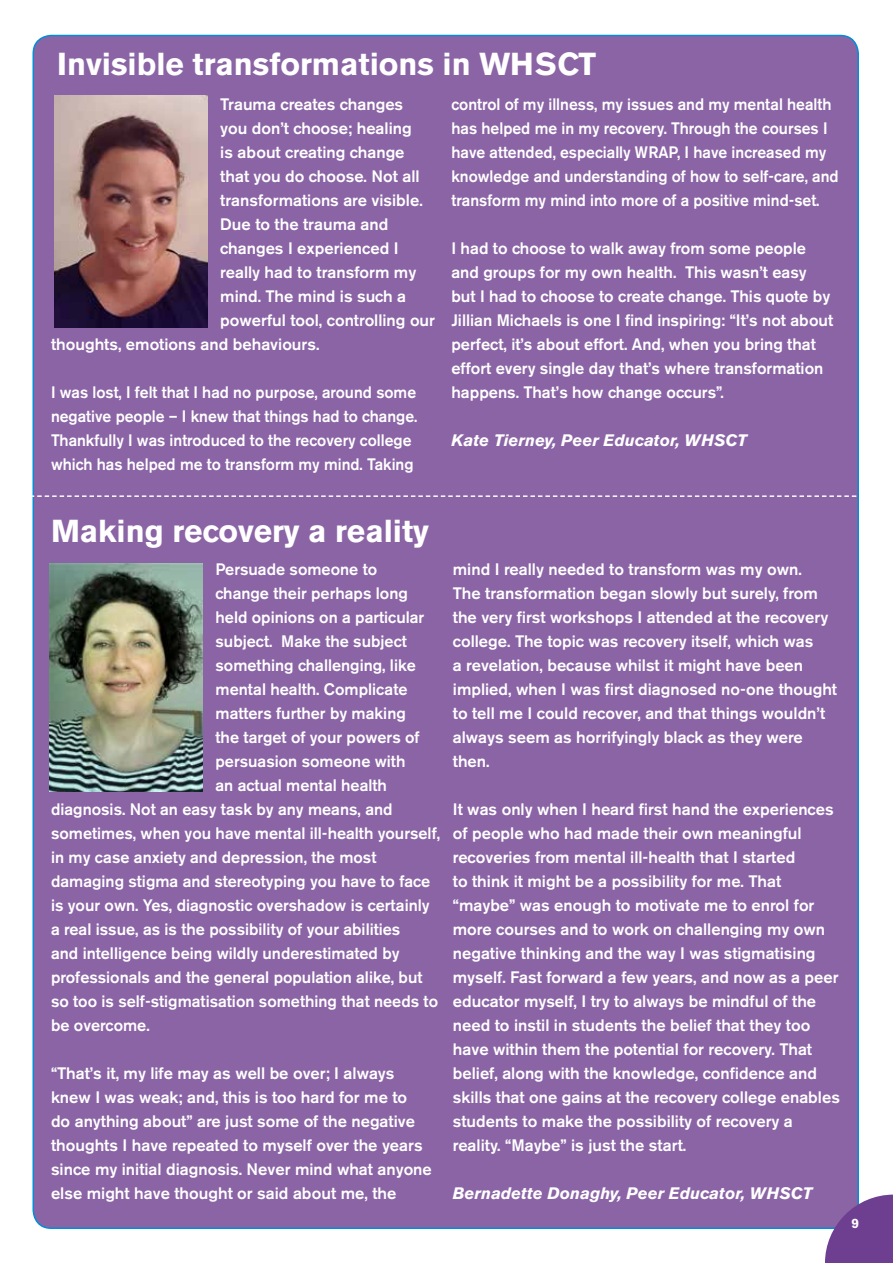
<style>
.page{position:relative;width:893px;height:1263px;background:#fff}
.page>*{position:absolute;margin:0;border:0;box-sizing:border-box;transform-origin:0 0}
.t1{font:700 31.5px "Akzidenz Grotesk BE";color:#fff}
.t2{font:500 16.5px/24px "Akzidenz Grotesk BE";color:#fff}
.t3{font:500 16.5px/24px "Akzidenz Grotesk BE";color:#fff;scale:.95 1}
.t4{font:italic 700 16.5px "Akzidenz Grotesk BE";color:#fff}
.t5{font:700 13.5px "Akzidenz Grotesk BE";color:#fff}
</style>
<div class="page">
<div style="left:33px;top:36px;width:825px;height:1192px;background:#8b64a6;border-radius:18px"></div>
<svg style="left:825px;top:1194px;width:68px;height:69px"></svg>
<svg style="left:32px;top:495px;width:827px;height:2px"></svg>
<img style="left:54px;top:96px;width:154px;height:232px">
<img style="left:49px;top:563px;width:154px;height:229px">
<h1 class="t1" style="left:57px;top:45px;width:540px">Invisible transformations in WHSCT</h1>
<p class="t2" style="left:220px;top:92px;width:184px">Trauma creates changes</p>
<p class="t2" style="left:220px;top:116px;width:193px">you don’t choose; healing</p>
<p class="t2" style="left:220px;top:140px;width:186px">is about creating change</p>
<p class="t2" style="left:220px;top:164px;width:201px">that you do choose. Not all</p>
<p class="t2" style="left:220px;top:188px;width:204px">transformations are visible.</p>
<p class="t2" style="left:220px;top:212px;width:170px">Due to the trauma and</p>
<p class="t2" style="left:220px;top:236px;width:180px">changes I experienced I</p>
<p class="t2" style="left:220px;top:260px;width:197px">really had to transform my</p>
<p class="t2" style="left:220px;top:284px;width:187px">mind. The mind is such a</p>
<p class="t2" style="left:220px;top:308px;width:216px">powerful tool, controlling our</p>
<p class="t2" style="left:51px;top:332px;width:270px">thoughts, emotions and behaviours.</p>
<p class="t3" style="left:51px;top:380px;width:387px">I was lost, I felt that I had no purpose, around some negative people – I knew that things had to change.<br>Thankfully I was introduced to the recovery college which has helped me to transform my mind. Taking</p>
<p class="t3" style="left:451px;top:92px;width:409px">control of my illness, my issues and my mental health has helped me in my recovery. Through the courses I have attended, especially WRAP, I have increased my knowledge and understanding of how to self-care, and transform my mind into more of a positive mind-set.</p>
<p class="t2" style="left:451px;top:236px;width:383px">I had to choose to walk away from some people and groups for my own health. This wasn’t easy but I had to choose to create change. This quote by Jillian Michaels is one I find inspiring: “It’s not about perfect, it’s about effort. And, when you bring that effort every single day that’s where transformation happens. That’s how change occurs”.</p>
<p class="t4" style="left:451px;top:430px;width:298px">Kate Tierney, Peer Educator, WHSCT</p>
<h1 class="t1" style="left:51px;top:513px;width:379px">Making recovery a reality</h1>
<p class="t2" style="left:215px;top:557px;width:163px">Persuade someone to</p>
<p class="t2" style="left:215px;top:581px;width:194px">change their perhaps long</p>
<p class="t2" style="left:215px;top:605px;width:210px">held opinions on a particular</p>
<p class="t2" style="left:215px;top:629px;width:193px">subject. Make the subject</p>
<p class="t2" style="left:215px;top:653px;width:202px">something challenging, like</p>
<p class="t2" style="left:215px;top:677px;width:194px">mental health. Complicate</p>
<p class="t2" style="left:215px;top:701px;width:192px">matters further by making</p>
<p class="t2" style="left:215px;top:725px;width:206px">the target of your powers of</p>
<p class="t2" style="left:215px;top:749px;width:191px">persuasion someone with</p>
<p class="t2" style="left:215px;top:773px;width:173px">an actual mental health</p>
<p class="t2" style="left:51px;top:797px;width:343px">diagnosis. Not an easy task by any means, and</p>
<p class="t2" style="left:51px;top:821px;width:391px">sometimes, when you have mental ill-health yourself,</p>
<p class="t2" style="left:51px;top:845px;width:327px">in my case anxiety and depression, the most</p>
<p class="t2" style="left:51px;top:869px;width:381px">damaging stigma and stereotyping you have to face</p>
<p class="t2" style="left:51px;top:893px;width:380px">is your own. Yes, diagnostic overshadow is certainly</p>
<p class="t2" style="left:51px;top:917px;width:351px">a real issue, as is the possibility of your abilities</p>
<p class="t2" style="left:51px;top:941px;width:350px">and intelligence being wildly underestimated by</p>
<p class="t2" style="left:51px;top:965px;width:373px">professionals and the general population alike, but</p>
<p class="t2" style="left:51px;top:989px;width:389px">so too is self-stigmatisation something that needs to</p>
<p class="t2" style="left:51px;top:1013px;width:100px">be overcome.</p>
<p class="t2" style="left:51px;top:1061px;width:382px">“That’s it, my life may as well be over; I always knew I was weak; and, this is too hard for me to<br>do anything about” are just some of the negative thoughts I have repeated to myself over the years since my initial diagnosis. Never mind what anyone else might have thought or said about me, the</p>
<p class="t2" style="left:453px;top:557px;width:386px">mind I really needed to transform was my own.<br>The transformation began slowly but surely, from the very first workshops I attended at the recovery college. The topic was recovery itself, which was<br>a revelation, because whilst it might have been implied, when I was first diagnosed no-one thought to tell me I could recover, and that things wouldn’t always seem as horrifyingly black as they were then.</p>
<p class="t2" style="left:453px;top:797px;width:389px">It was only when I heard first hand the experiences of people who had made their own meaningful recoveries from mental ill-health that I started<br>to think it might be a possibility for me. That “maybe” was enough to motivate me to enrol for more courses and to work on challenging my own negative thinking and the way I was stigmatising myself. Fast forward a few years, and now as a peer educator myself, I try to always be mindful of the need to instil in students the belief that they too have within them the potential for recovery. That belief, along with the knowledge, confidence and skills that one gains at the recovery college enables students to make the possibility of recovery a reality. “Maybe” is just the start.</p>
<p class="t4" style="left:453px;top:1183px;width:361px">Bernadette Donaghy, Peer Educator, WHSCT</p>
<p class="t5" style="left:851px;top:1216px;width:9px">9</p>
</div>
